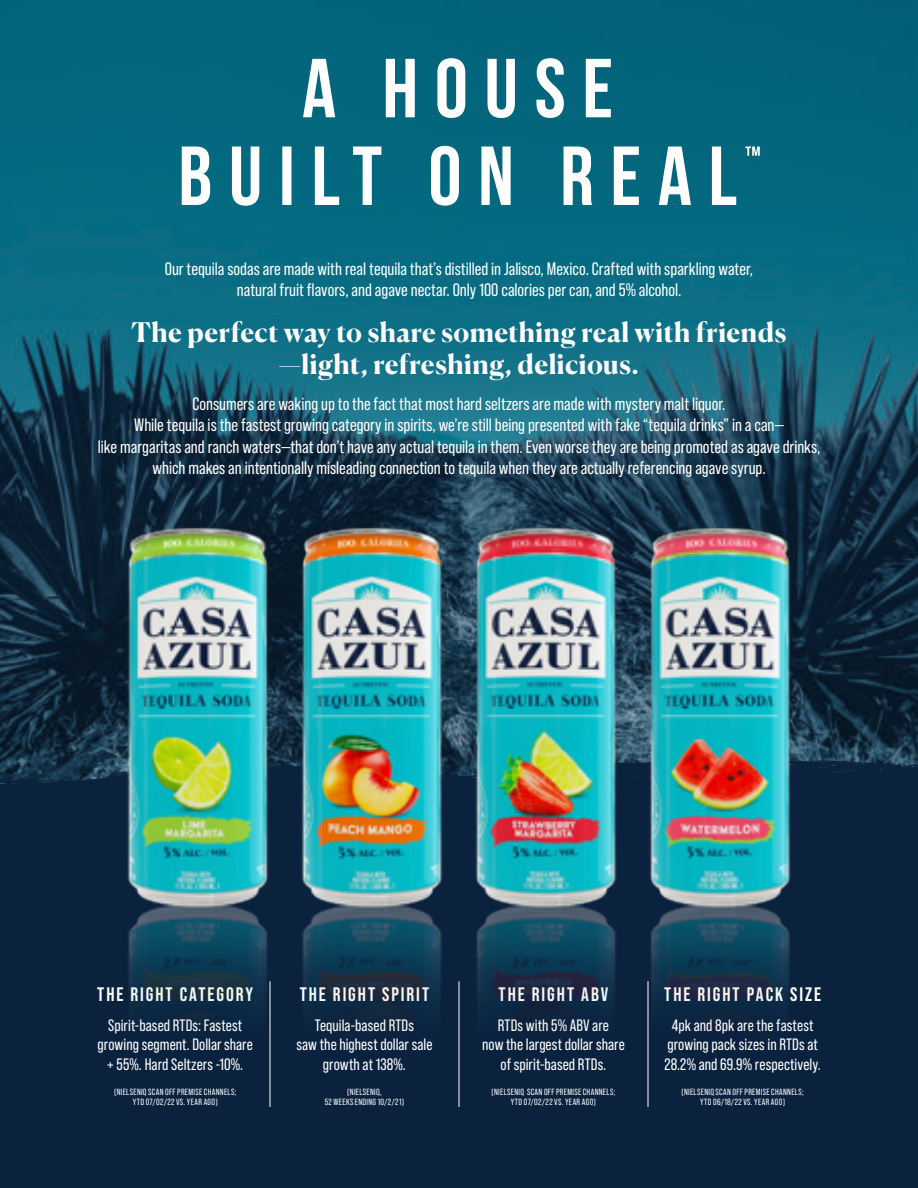
<style>
.page{position:relative;width:918px;height:1188px;background:#fff}
.page>*{position:absolute;margin:0;border:0;box-sizing:border-box;transform-origin:0 0}
.t1{font:700 27px/32.4px "Canela";letter-spacing:.015em;color:#fff;text-align:center}
.t2{font:700 19.5px "Bebas Neue Pro";letter-spacing:.1em;color:#fff}
.t3{font:18px/21.6px "Bebas Neue Pro";color:#fff;text-align:center}
.t4{font:16.5px/19.8px "Bebas Neue Pro";letter-spacing:.005em;color:#fff;text-align:center}
.t5{font:9px/10.8px "Bebas Neue Pro";letter-spacing:.04em;color:#fff;text-align:center}
</style>
<div class="page">
<svg style="left:0;top:0;width:918px;height:498px;fill:#096980"></svg>
<div style="left:0;top:1067px;width:918px;height:121px;background:#0b223f"></div>
<hr style="left:270px;top:981px;width:1px;height:126px;background:#fff">
<hr style="left:459px;top:981px;width:1px;height:126px;background:#fff">
<hr style="left:648px;top:981px;width:1px;height:126px;background:#fff">
<svg style="left:182px;top:58px;width:578px;height:148px;fill:#03677e"></svg>
<img style="left:0;top:498px;width:918px;height:569px">
<p class="t3" style="left:165px;top:257px;width:590px">Our tequila sodas are made with real tequila that’s distilled in Jalisco, Mexico. Crafted with sparkling water, natural fruit flavors, and agave nectar. Only 100 calories per can, and 5% alcohol.</p>
<h1 class="t1" style="left:131px;top:314px;width:657px">The perfect way to share something real with friends —light, refreshing, delicious.</h1>
<p class="t3" style="left:98px;top:392px;width:724px">Consumers are waking up to the fact that most hard seltzers are made with mystery malt liquor.<br>While tequila is the fastest growing category in spirits, we’re still being presented with fake “tequila drinks” in a can—<br>like margaritas and ranch waters—that don’t have any actual tequila in them. Even worse they are being promoted as agave drinks, which makes an intentionally misleading connection to tequila when they are actually referencing agave syrup.</p>
<p class="t2" style="left:97px;top:983px;width:158px">THE RIGHT CATEGORY</p>
<p class="t4" style="left:98px;top:1015px;width:157px">Spirit-based RTDs: Fastest growing segment. Dollar share + 55%. Hard Seltzers -10%.</p>
<p class="t5" style="left:114px;top:1086px;width:124px">(NIELSENIQ SCAN OFFPREMISECHANNELS;<br>YTD 07/02/22VS.YEAR AGO)</p>
<p class="t2" style="left:300px;top:983px;width:131px">THE RIGHT SPIRIT</p>
<p class="t4" style="left:296px;top:1015px;width:138px">Tequila-based RTDs<br>saw the highest dollar sale growth at 138%.</p>
<p class="t5" style="left:325px;top:1086px;width:81px">(NIELSENIQ,<br>52 WEEKSENDING 10/2/21)</p>
<p class="t2" style="left:499px;top:983px;width:111px">THE RIGHT ABV</p>
<p class="t4" style="left:482px;top:1015px;width:144px">RTDs with 5% ABV are<br>now the largest dollar share of spirit-based RTDs.</p>
<p class="t5" style="left:492px;top:1086px;width:125px">(NIELSENIQ SCAN OFFPREMISECHANNELS;<br>YTD 07/02/22 VS.YEAR AGO)</p>
<p class="t2" style="left:664px;top:983px;width:158px">THE RIGHT PACK SIZE</p>
<p class="t4" style="left:664px;top:1015px;width:158px">4pk and 8pk are the fastest growing pack sizes in RTDs at<br>28.2% and 69.9% respectively.</p>
<p class="t5" style="left:681px;top:1086px;width:124px">(NIELSENIQ SCAN OFF PREMISECHANNELS;<br>YTD 06/18/22 VS.YEAR AGO)</p>
</div>
